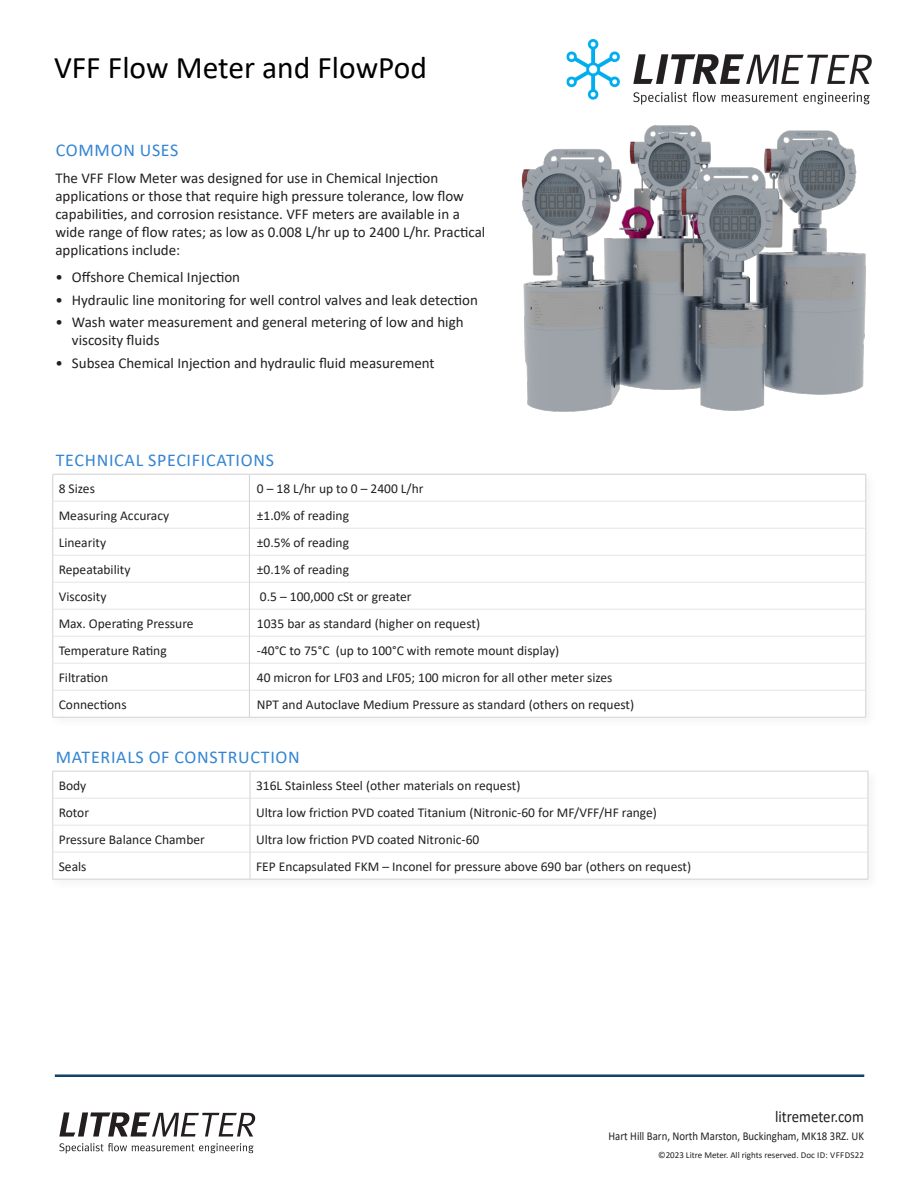
<style>
.page{position:relative;width:918px;height:1188px;background:#fff}
.page>*{position:absolute;margin:0;border:0;box-sizing:border-box;transform-origin:0 0}
.Product_Headline{font:31.5px "Calibri";color:#000}
.Headline{font:18px "Calibri";letter-spacing:.04em;color:#3385d3}
.t1{font:16.5px "Calibri";color:#231f20;scale:.9 1}
.Content_Body{font:15px/18px "Calibri";color:#231f20}
.Subhead_Line{font:13.5px "Calibri";color:#231f20}
.Content_Body-2{font:13.5px "Calibri";color:#231f20}
.Table_Content_Text{font:13.5px "Calibri";color:#231f20}
.t2{font:12px "Calibri";color:#231f20;scale:.9 1}
.Part_Number_Guide_He{font:9px "Calibri";color:#231f20}
</style>
<div class="page">
<div style="left:49px;top:767px;width:832px;height:125px;background:#231f20;opacity:.05"></div>
<svg style="left:53px;top:772px;width:815px;height:107px"></svg>
<hr style="left:53px;top:798px;width:197px;height:1px;background:#e4e5e7">
<hr style="left:250px;top:798px;width:618px;height:1px;background:#e4e5e7">
<hr style="left:53px;top:825px;width:197px;height:1px;background:#e4e5e7">
<hr style="left:250px;top:825px;width:618px;height:1px;background:#e4e5e7">
<hr style="left:53px;top:852px;width:197px;height:1px;background:#e4e5e7">
<hr style="left:250px;top:852px;width:618px;height:1px;background:#e4e5e7">
<hr style="left:52px;top:771px;width:198px;height:1px;background:#d1d2d4">
<hr style="left:250px;top:771px;width:618px;height:1px;background:#d1d2d4">
<svg style="left:52px;top:772px;width:1px;height:107px"></svg>
<svg style="left:250px;top:772px;width:1px;height:107px"></svg>
<svg style="left:868px;top:772px;width:1px;height:107px"></svg>
<hr style="left:52px;top:879px;width:198px;height:1px;background:#d1d2d4">
<hr style="left:250px;top:879px;width:618px;height:1px;background:#d1d2d4">
<svg style="left:53px;top:475px;width:196px;height:242px"></svg>
<svg style="left:250px;top:716px;width:615px;height:1px"></svg>
<hr style="left:53px;top:501px;width:196px;height:1px;background:#e4e5e7">
<hr style="left:250px;top:501px;width:615px;height:1px;background:#e4e5e7">
<hr style="left:53px;top:528px;width:196px;height:1px;background:#e4e5e7">
<hr style="left:250px;top:528px;width:615px;height:1px;background:#e4e5e7">
<hr style="left:53px;top:555px;width:196px;height:1px;background:#e4e5e7">
<hr style="left:250px;top:555px;width:615px;height:1px;background:#e4e5e7">
<hr style="left:53px;top:582px;width:196px;height:1px;background:#e4e5e7">
<hr style="left:250px;top:582px;width:615px;height:1px;background:#e4e5e7">
<hr style="left:53px;top:609px;width:196px;height:1px;background:#e4e5e7">
<hr style="left:250px;top:609px;width:615px;height:1px;background:#e4e5e7">
<hr style="left:53px;top:636px;width:196px;height:1px;background:#e4e5e7">
<hr style="left:250px;top:636px;width:615px;height:1px;background:#e4e5e7">
<hr style="left:53px;top:663px;width:196px;height:1px;background:#e4e5e7">
<hr style="left:250px;top:663px;width:615px;height:1px;background:#e4e5e7">
<hr style="left:53px;top:690px;width:196px;height:1px;background:#e4e5e7">
<hr style="left:250px;top:690px;width:615px;height:1px;background:#e4e5e7">
<hr style="left:52px;top:474px;width:197px;height:1px;background:#d1d2d4">
<hr style="left:249px;top:474px;width:617px;height:1px;background:#d1d2d4">
<svg style="left:52px;top:475px;width:1px;height:242px"></svg>
<svg style="left:249px;top:475px;width:1px;height:242px"></svg>
<svg style="left:865px;top:475px;width:1px;height:242px"></svg>
<hr style="left:52px;top:717px;width:197px;height:1px;background:#d1d2d4">
<hr style="left:249px;top:717px;width:617px;height:1px;background:#d1d2d4">
<div style="left:55px;top:1075px;width:809px;height:1px;border:1px solid #0f436b"></div>
<svg style="left:59px;top:1112px;width:196px;height:42px"></svg>
<img style="left:521px;top:125px;width:345px;height:287px">
<img style="left:566px;top:39px;width:306px;height:66px">
<p class="Product_Headline" style="left:54px;top:45px;width:374px">VFF Flow Meter and FlowPod</p>
<p class="Headline" style="left:56px;top:138px;width:124px">COMMON USES</p>
<p class="Content_Body" style="left:55px;top:169px;width:431px">The VFF Flow Meter was designed for use in Chemical Injection applications or those that require high pressure tolerance, low flow capabilities, and corrosion resistance. VFF meters are available in a wide range of flow rates; as low as 0.008 L/hr up to 2400 L/hr. Practical applications include:</p>
<p class="Content_Body" style="left:55px;top:268px;width:186px">• Offshore Chemical Injection</p>
<p class="Content_Body" style="left:55px;top:290px;width:424px">• Hydraulic line monitoring for well control valves and leak detection</p>
<p class="Content_Body" style="left:72px;top:313px;width:393px;text-indent:-16px">• Wash water measurement and general metering of low and high viscosity fluids</p>
<p class="Content_Body" style="left:55px;top:353px;width:381px">• Subsea Chemical Injection and hydraulic fluid measurement</p>
<p class="Headline" style="left:56px;top:448px;width:220px">TECHNICAL SPECIFICATIONS</p>
<p class="Table_Content_Text" style="left:59px;top:479px;width:38px">8 Sizes</p>
<p class="Subhead_Line" style="left:257px;top:479px;width:168px">0 – 18 L/hr up to 0 – 2400 L/hr</p>
<p class="Table_Content_Text" style="left:59px;top:506px;width:112px">Measuring Accuracy</p>
<p class="Subhead_Line" style="left:257px;top:506px;width:94px">±1.0% of reading</p>
<p class="Table_Content_Text" style="left:59px;top:533px;width:49px">Linearity</p>
<p class="Subhead_Line" style="left:257px;top:533px;width:94px">±0.5% of reading</p>
<p class="Table_Content_Text" style="left:59px;top:560px;width:73px">Repeatability</p>
<p class="Subhead_Line" style="left:257px;top:560px;width:94px">±0.1% of reading</p>
<p class="Table_Content_Text" style="left:59px;top:587px;width:49px">Viscosity</p>
<p class="Subhead_Line" style="left:260px;top:587px;width:153px">0.5 – 100,000 cSt or greater</p>
<p class="Table_Content_Text" style="left:59px;top:614px;width:136px">Max. Operating Pressure</p>
<p class="Subhead_Line" style="left:257px;top:614px;width:225px">1035 bar as standard (higher on request)</p>
<p class="Table_Content_Text" style="left:59px;top:641px;width:110px">Temperature Rating</p>
<p class="Subhead_Line" style="left:257px;top:641px;width:304px">-40°C to 75°C (up to 100°C with remote mount display)</p>
<p class="Table_Content_Text" style="left:59px;top:668px;width:51px">Filtration</p>
<p class="Subhead_Line" style="left:257px;top:668px;width:357px">40 micron for LF03 and LF05; 100 micron for all other meter sizes</p>
<p class="Table_Content_Text" style="left:59px;top:695px;width:69px">Connections</p>
<p class="Subhead_Line" style="left:257px;top:695px;width:379px">NPT and Autoclave Medium Pressure as standard (others on request)</p>
<p class="Headline" style="left:56px;top:745px;width:246px">MATERIALS OF CONSTRUCTION</p>
<p class="Table_Content_Text" style="left:59px;top:776px;width:29px">Body</p>
<p class="Content_Body-2" style="left:256px;top:776px;width:266px">316L Stainless Steel (other materials on request)</p>
<p class="Table_Content_Text" style="left:59px;top:803px;width:32px">Rotor</p>
<p class="Content_Body-2" style="left:256px;top:803px;width:402px">Ultra low friction PVD coated Titanium (Nitronic-60 for MF/VFF/HF range)</p>
<p class="Table_Content_Text" style="left:59px;top:830px;width:148px">Pressure Balance Chamber</p>
<p class="Content_Body-2" style="left:256px;top:830px;width:225px">Ultra low friction PVD coated Nitronic-60</p>
<p class="Table_Content_Text" style="left:59px;top:857px;width:29px">Seals</p>
<p class="Content_Body-2" style="left:256px;top:857px;width:437px">FEP Encapsulated FKM – Inconel for pressure above 690 bar (others on request)</p>
<p class="t1" style="left:775px;top:1105px;width:100px">litremeter.com</p>
<p class="t2" style="left:609px;top:1127px;width:285px">Hart Hill Barn, North Marston, Buckingham, MK18 3RZ. UK</p>
<p class="Part_Number_Guide_He" style="left:658px;top:1148px;width:207px">©2023 Litre Meter. All rights reserved. Doc ID: VFFDS22</p>
</div>
